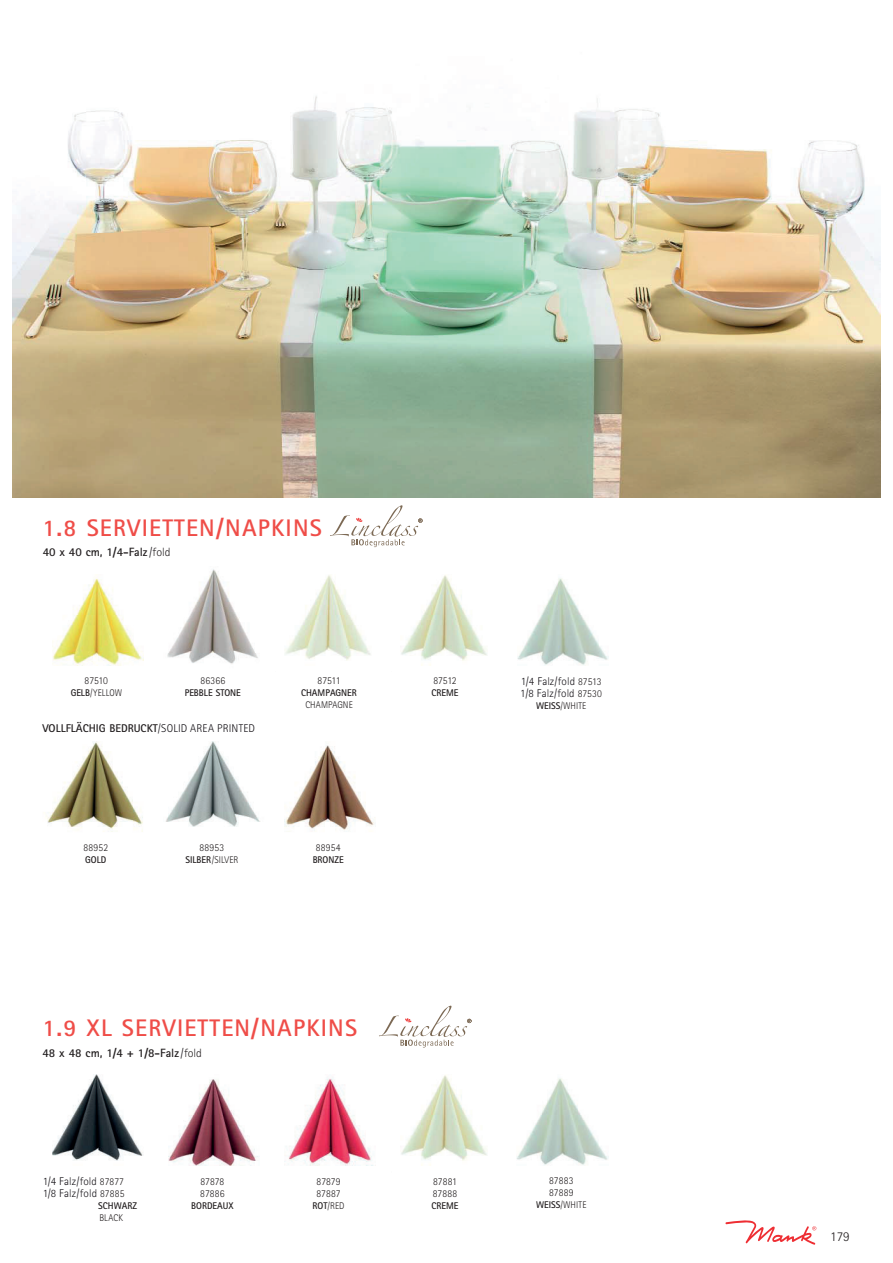
<style>
.page{position:relative;width:893px;height:1263px;background:#fff}
.page>*{position:absolute;margin:0;border:0;box-sizing:border-box;transform-origin:0 0}
.t1{font:700 24px "Agfa Rotis Sans Serif";letter-spacing:.05em;color:#ef4d48}
.t2{font:300 13.5px "Rotis Sans Serif";color:#231f20}
.t3{font:700 12px "Agfa Rotis Sans Serif";color:#231f20}
.t4{font:300 11.25px/12px "Agfa Rotis Sans Serif";letter-spacing:.01em;color:#171419}
.t5{font:700 11.25px "Agfa Rotis Sans Serif";color:#231f20}
.t6{font:300 10.5px/12px "Agfa Rotis Sans Serif";letter-spacing:.005em;color:#231f20;scale:.95 1}
.t7{font:300 9.75px "Agfa Rotis Sans Serif";letter-spacing:.005em;color:#231f20;scale:.95 1}
.t8{font:700 9.75px "Agfa Rotis Sans Serif";color:#231f20;scale:.95 1}
.s1{font-weight:300;color:#171419}
.s2{font-weight:300}
.s3{font-weight:700}
.s4{font-size:10.5px;color:#231f20}
</style>
<div class="page">
<svg style="left:725px;top:1220px;width:91px;height:25px"></svg>
<img style="left:52px;top:1074px;width:91px;height:87px">
<img style="left:285px;top:575px;width:86px;height:86px">
<img style="left:401px;top:1075px;width:86px;height:91px">
<img style="left:52px;top:578px;width:92px;height:88px">
<img style="left:168px;top:1079px;width:91px;height:87px">
<img style="left:401px;top:575px;width:86px;height:91px">
<img style="left:516px;top:1078px;width:93px;height:87px">
<img style="left:167px;top:569px;width:91px;height:95px">
<img style="left:284px;top:1078px;width:92px;height:88px">
<img style="left:517px;top:578px;width:92px;height:87px">
<img style="left:44px;top:741px;width:99px;height:91px">
<img style="left:166px;top:741px;width:94px;height:86px">
<img style="left:284px;top:745px;width:90px;height:87px">
<svg style="left:330px;top:505px;width:92px;height:42px"></svg>
<svg style="left:379px;top:1006px;width:92px;height:41px"></svg>
<img style="left:13px;top:96px;width:867px;height:401px">
<h1 class="t1" style="left:43px;top:519px;width:281px">1.8 SERVIETTEN/NAPKINS</h1>
<p class="t3" style="left:43px;top:548px;width:129px">40 x 40 cm, 1/4-Falz <span class="s1">/</span><span class="s2">fold</span></p>
<p class="t6" style="left:85px;top:676px;width:26px">87510</p>
<p class="t7" style="left:71px;top:689px;width:56px"><span class="s3">GELB</span>/YELLOW</p>
<p class="t6" style="left:200px;top:676px;width:28px">86366</p>
<p class="t8" style="left:185px;top:689px;width:61px">PEBBLE STONE</p>
<p class="t6" style="left:318px;top:676px;width:26px">87511</p>
<p class="t8" style="left:301px;top:689px;width:60px">CHAMPAGNER</p>
<p class="t7" style="left:305px;top:701px;width:51px">CHAMPAGNE</p>
<p class="t5" style="left:42px;top:724px;width:214px">VOLLFLÄCHIG BEDRUCKT<span class="s1">/SOLID AREA PRINTED</span></p>
<p class="t6" style="left:84px;top:842px;width:27px">88952</p>
<p class="t8" style="left:85px;top:856px;width:24px">GOLD</p>
<p class="t6" style="left:200px;top:842px;width:28px">88953</p>
<p class="t7" style="left:185px;top:856px;width:57px"><span class="s3">SILBER</span>/SILVER</p>
<p class="t6" style="left:316px;top:842px;width:28px">88954</p>
<p class="t8" style="left:313px;top:856px;width:34px">BRONZE</p>
<h1 class="t1" style="left:42px;top:1019px;width:316px">1.9 XL SERVIETTEN/NAPKINS</h1>
<p class="t3" style="left:43px;top:1048px;width:161px">48 x 48 cm, 1/4 + 1/8-Falz <span class="s1">/</span><span class="s2">fold</span></p>
<p class="t4" style="left:43px;top:1176px;width:83px">1/4 Falz/fold <span class="s4">87877<br></span>1/8 Falz/fold <span class="s4">87885</span></p>
<p class="t8" style="left:98px;top:1202px;width:42px">SCHWARZ</p>
<p class="t7" style="left:99px;top:1214px;width:26px">BLACK</p>
<p class="t6" style="left:200px;top:1176px;width:27px">87878<br>87886</p>
<p class="t8" style="left:191px;top:1202px;width:46px">BORDEAUX</p>
<p class="t6" style="left:316px;top:1176px;width:27px">87879<br>87887</p>
<p class="t7" style="left:313px;top:1202px;width:35px"><span class="s3">ROT</span>/RED</p>
<p class="t6" style="left:433px;top:676px;width:26px">87512</p>
<p class="t8" style="left:432px;top:689px;width:30px">CREME</p>
<p class="t4" style="left:520px;top:675px;width:83px">1/4 Falz/fold <span class="s4">87513<br></span>1/8 Falz/fold <span class="s4">87530</span></p>
<p class="t7" style="left:536px;top:702px;width:55px"><span class="s3">WEISS</span>/WHITE</p>
<p class="t6" style="left:433px;top:1176px;width:27px">87881<br>87888</p>
<p class="t8" style="left:432px;top:1202px;width:30px">CREME</p>
<p class="t6" style="left:549px;top:1176px;width:27px">87883<br>87889</p>
<p class="t7" style="left:536px;top:1201px;width:55px"><span class="s3">WEISS</span>/WHITE</p>
<p class="t2" style="left:830px;top:1232px;width:21px">179</p>
</div>
